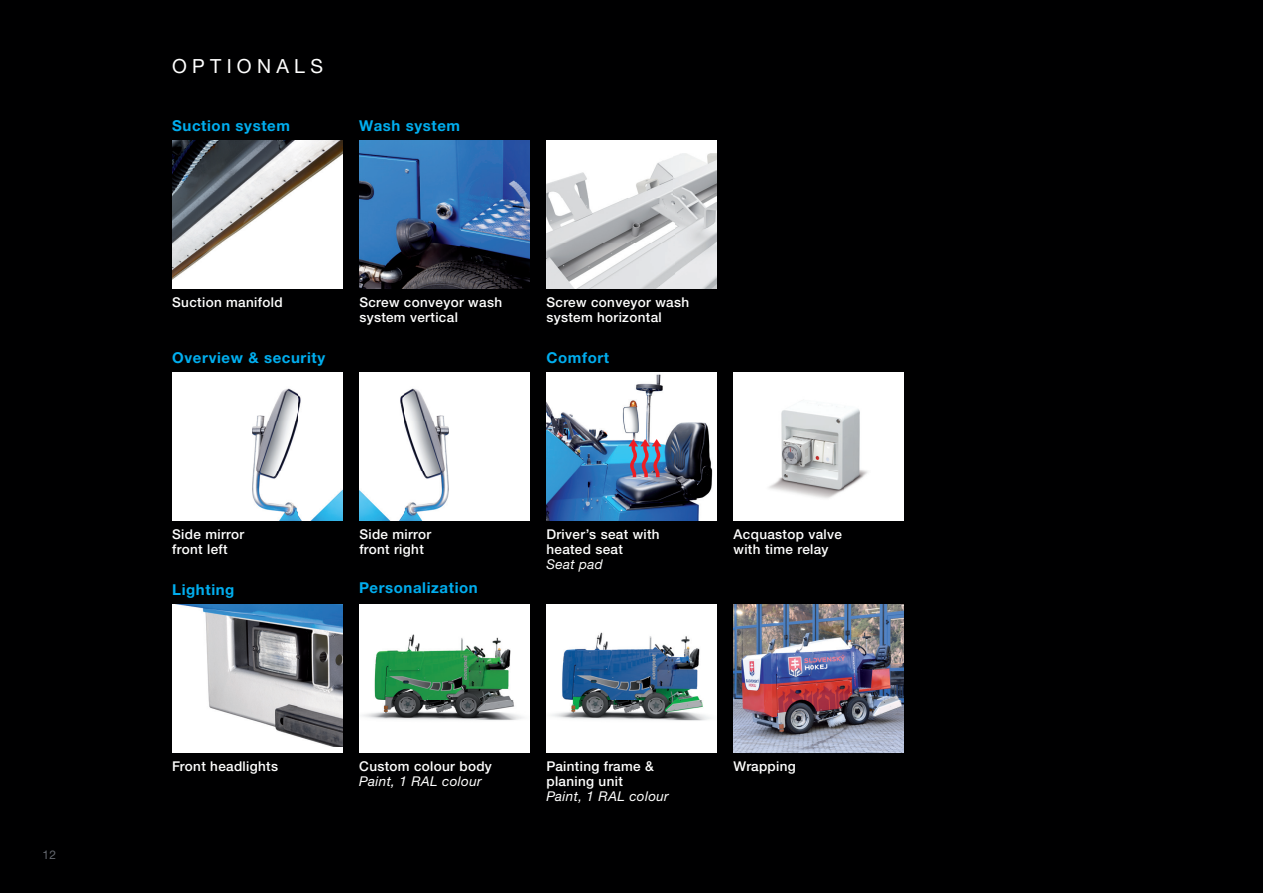
<style>
.page{position:relative;width:1263px;height:893px;background:#000001}
.page>*{position:absolute;margin:0;border:0;box-sizing:border-box;transform-origin:0 0}
.t1{font:19.5px "Helvetica Neue LT Std";letter-spacing:.27em;color:#fff}
.t2{font:700 15px "Helvetica Neue LTW1 G";letter-spacing:.04em;color:#00aeef}
.t3{font:500 13.5px/15px "Helvetica Neue LTW1 G";letter-spacing:.025em;color:#fff}
.t4{font:italic 13.5px "Helvetica Neue LTW1 G";letter-spacing:.025em;color:#fff}
.t5{font:500 13.5px "Helvetica Neue LT Std";letter-spacing:.025em;color:#fff}
.t6{font:12px "Helvetica Neue LT Std";color:#64686f}
</style>
<div class="page">
<div style="left:733px;top:372px;width:171px;height:149px;background:#fff"></div>
<img style="left:172px;top:140px;width:170px;height:149px">
<img style="left:359px;top:140px;width:170px;height:149px">
<div style="left:546px;top:140px;width:170px;height:149px;background:#fff"></div>
<img style="left:546px;top:154px;width:170px;height:135px">
<img style="left:546px;top:372px;width:170px;height:149px">
<div style="left:359px;top:372px;width:170px;height:149px;background:#fff"></div>
<img style="left:359px;top:388px;width:90px;height:133px">
<div style="left:172px;top:372px;width:170px;height:149px;background:#fff"></div>
<img style="left:252px;top:388px;width:90px;height:133px">
<div style="left:172px;top:604px;width:170px;height:149px;background:#fff"></div>
<img style="left:176px;top:604px;width:166px;height:143px">
<img style="left:769px;top:405px;width:99px;height:94px">
<div style="left:359px;top:604px;width:170px;height:149px;background:#fff"></div>
<img style="left:363px;top:634px;width:160px;height:87px">
<div style="left:546px;top:604px;width:170px;height:149px;background:#fff"></div>
<img style="left:551px;top:632px;width:159px;height:89px">
<img style="left:733px;top:604px;width:171px;height:149px">
<svg style="left:628px;top:439px;width:33px;height:38px"></svg>
<p class="t6" style="left:43px;top:847px;width:15px">12</p>
<h1 class="t1" style="left:172px;top:54px;width:152px">OPTIONALS</h1>
<p class="t2" style="left:172px;top:116px;width:119px">Suction system</p>
<p class="t2" style="left:359px;top:116px;width:102px">Wash system</p>
<p class="t3" style="left:172px;top:295px;width:112px">Suction manifold</p>
<p class="t3" style="left:359px;top:295px;width:144px">Screw conveyor wash system vertical</p>
<p class="t3" style="left:546px;top:295px;width:144px">Screw conveyor wash system horizontal</p>
<p class="t2" style="left:172px;top:348px;width:154px">Overview &amp; security</p>
<p class="t2" style="left:546px;top:349px;width:64px">Comfort</p>
<p class="t3" style="left:172px;top:527px;width:73px">Side mirror front left</p>
<p class="t2" style="left:172px;top:581px;width:64px">Lighting</p>
<p class="t3" style="left:359px;top:527px;width:73px">Side mirror front right</p>
<p class="t2" style="left:359px;top:579px;width:120px">Personalization</p>
<p class="t3" style="left:546px;top:527px;width:115px">Driver’s seat with heated seat</p>
<p class="t4" style="left:546px;top:556px;width:58px">Seat pad</p>
<p class="t5" style="left:733px;top:526px;width:110px">Acquastop valve</p>
<p class="t3" style="left:733px;top:542px;width:97px">with time relay</p>
<p class="t3" style="left:172px;top:759px;width:107px">Front headlights</p>
<p class="t3" style="left:359px;top:759px;width:134px">Custom colour body</p>
<p class="t4" style="left:359px;top:773px;width:124px">Paint, 1 RAL colour</p>
<p class="t3" style="left:546px;top:759px;width:109px">Painting frame &amp; planing unit</p>
<p class="t4" style="left:546px;top:788px;width:124px">Paint, 1 RAL colour</p>
<p class="t3" style="left:733px;top:759px;width:64px">Wrapping</p>
</div>
